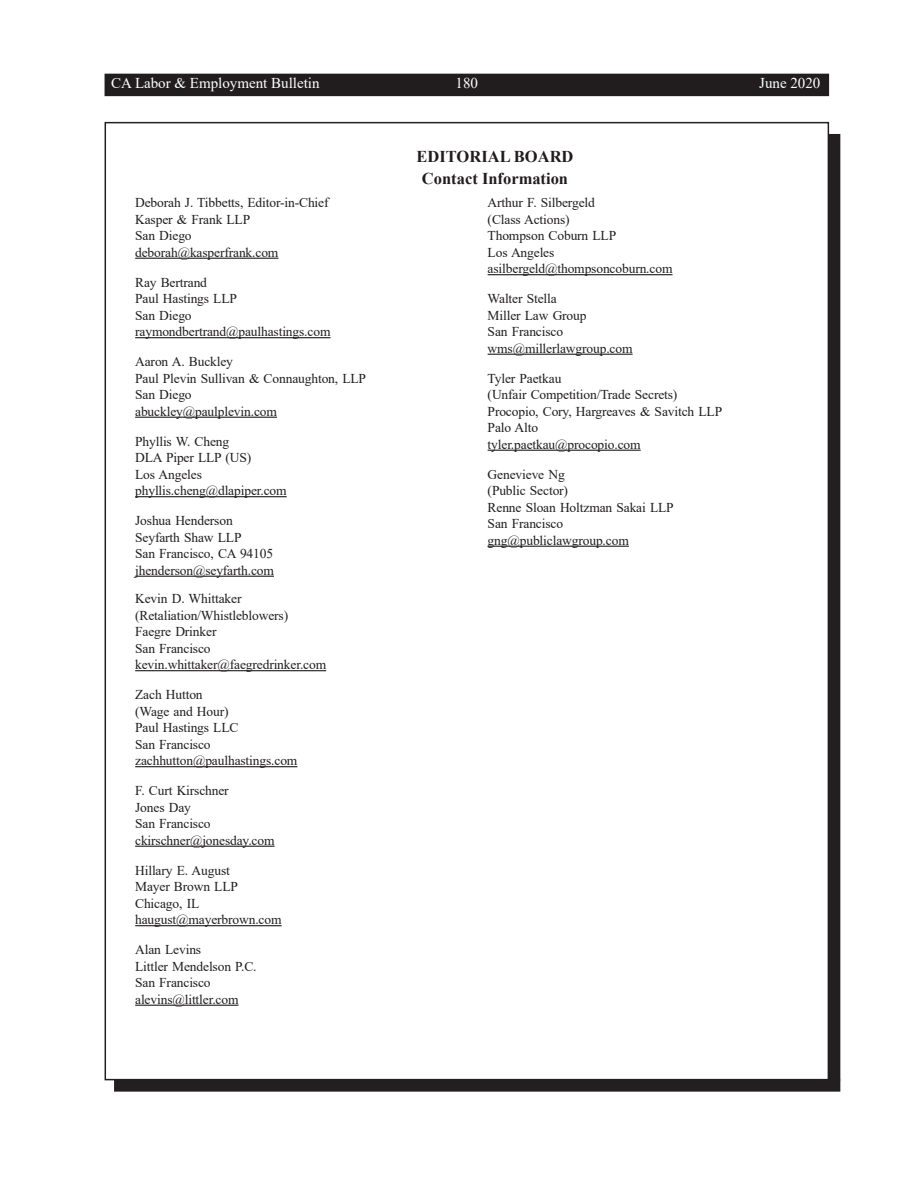
<style>
.page{position:relative;width:918px;height:1188px;background:#fff}
.page>*{position:absolute;margin:0;border:0;box-sizing:border-box;transform-origin:0 0}
.t1{font:700 16.5px "Times New Roman";color:#211d1e}
.t2{font:15px "Times New Roman";color:#fff}
.Contact_Info{font:13.5px "Times New Roman";letter-spacing:-.01em;color:#201d1e}
</style>
<div class="page">
<div style="left:105px;top:74px;width:724px;height:22px;background:#211d1e"></div>
<div style="left:828px;top:134px;width:12px;height:946px;background:#231f20"></div>
<div style="left:114px;top:1080px;width:726px;height:12px;background:#231f20"></div>
<hr style="left:135px;top:258px;width:143px;height:1px;background:#201d1e">
<hr style="left:135px;top:337px;width:195px;height:1px;background:#201d1e">
<hr style="left:135px;top:417px;width:142px;height:1px;background:#201d1e">
<hr style="left:135px;top:496px;width:152px;height:1px;background:#201d1e">
<hr style="left:135px;top:576px;width:139px;height:1px;background:#201d1e">
<hr style="left:135px;top:670px;width:191px;height:1px;background:#201d1e">
<hr style="left:135px;top:766px;width:162px;height:1px;background:#201d1e">
<hr style="left:135px;top:846px;width:140px;height:1px;background:#201d1e">
<hr style="left:135px;top:925px;width:147px;height:1px;background:#201d1e">
<hr style="left:135px;top:1005px;width:104px;height:1px;background:#201d1e">
<hr style="left:488px;top:274px;width:185px;height:1px;background:#201d1e">
<hr style="left:488px;top:354px;width:145px;height:1px;background:#201d1e">
<hr style="left:488px;top:450px;width:153px;height:1px;background:#201d1e">
<hr style="left:488px;top:546px;width:141px;height:1px;background:#201d1e">
<p class="t2" style="left:111px;top:73px;width:210px">CA Labor &amp; Employment Bulletin</p>
<p class="t2" style="left:759px;top:73px;width:63px">June 2020</p>
<p class="t2" style="left:456px;top:73px;width:24px">180</p>
<p class="Contact_Info" style="left:135px;top:193px;width:195px">Deborah J. Tibbetts, Editor-in-Chief</p>
<p class="Contact_Info" style="left:135px;top:210px;width:117px">Kasper &amp; Frank LLP</p>
<p class="Contact_Info" style="left:135px;top:226px;width:58px">San Diego</p>
<p class="Contact_Info" style="left:135px;top:243px;width:145px">deborah@kasperfrank.com</p>
<p class="Contact_Info" style="left:135px;top:273px;width:73px">Ray Bertrand</p>
<p class="Contact_Info" style="left:135px;top:289px;width:103px">Paul Hastings LLP</p>
<p class="Contact_Info" style="left:135px;top:306px;width:58px">San Diego</p>
<p class="Contact_Info" style="left:135px;top:322px;width:197px">raymondbertrand@paulhastings.com</p>
<p class="Contact_Info" style="left:135px;top:352px;width:99px">Aaron A. Buckley</p>
<p class="Contact_Info" style="left:135px;top:369px;width:232px">Paul Plevin Sullivan &amp; Connaughton, LLP</p>
<p class="Contact_Info" style="left:135px;top:385px;width:58px">San Diego</p>
<p class="Contact_Info" style="left:135px;top:402px;width:143px">abuckley@paulplevin.com</p>
<p class="Contact_Info" style="left:135px;top:432px;width:96px">Phyllis W. Cheng</p>
<p class="Contact_Info" style="left:135px;top:448px;width:118px">DLA Piper LLP (US)</p>
<p class="Contact_Info" style="left:135px;top:465px;width:68px">Los Angeles</p>
<p class="Contact_Info" style="left:135px;top:481px;width:153px">phyllis.cheng@dlapiper.com</p>
<p class="Contact_Info" style="left:135px;top:511px;width:99px">Joshua Henderson</p>
<p class="Contact_Info" style="left:135px;top:528px;width:108px">Seyfarth Shaw LLP</p>
<p class="Contact_Info" style="left:135px;top:544px;width:140px">San Francisco, CA 94105</p>
<p class="Contact_Info" style="left:135px;top:561px;width:140px">jhenderson@seyfarth.com</p>
<p class="Contact_Info" style="left:135px;top:589px;width:108px">Kevin D. Whittaker</p>
<p class="Contact_Info" style="left:135px;top:606px;width:155px">(Retaliation/Whistleblowers)</p>
<p class="Contact_Info" style="left:135px;top:622px;width:83px">Faegre Drinker</p>
<p class="Contact_Info" style="left:135px;top:639px;width:77px">San Francisco</p>
<p class="Contact_Info" style="left:135px;top:655px;width:193px">kevin.whittaker@faegredrinker.com</p>
<p class="Contact_Info" style="left:135px;top:685px;width:69px">Zach Hutton</p>
<p class="Contact_Info" style="left:135px;top:702px;width:95px">(Wage and Hour)</p>
<p class="Contact_Info" style="left:135px;top:718px;width:105px">Paul Hastings LLC</p>
<p class="Contact_Info" style="left:135px;top:735px;width:77px">San Francisco</p>
<p class="Contact_Info" style="left:135px;top:751px;width:164px">zachhutton@paulhastings.com</p>
<p class="Contact_Info" style="left:135px;top:781px;width:95px">F. Curt Kirschner</p>
<p class="Contact_Info" style="left:135px;top:798px;width:57px">Jones Day</p>
<p class="Contact_Info" style="left:135px;top:814px;width:77px">San Francisco</p>
<p class="Contact_Info" style="left:135px;top:831px;width:141px">ckirschner@jonesday.com</p>
<p class="Contact_Info" style="left:135px;top:861px;width:96px">Hillary E. August</p>
<p class="Contact_Info" style="left:135px;top:877px;width:104px">Mayer Brown LLP</p>
<p class="Contact_Info" style="left:135px;top:894px;width:66px">Chicago, IL</p>
<p class="Contact_Info" style="left:135px;top:910px;width:148px">haugust@mayerbrown.com</p>
<p class="Contact_Info" style="left:135px;top:940px;width:68px">Alan Levins</p>
<p class="Contact_Info" style="left:135px;top:957px;width:123px">Littler Mendelson P.C.</p>
<p class="Contact_Info" style="left:135px;top:973px;width:77px">San Francisco</p>
<p class="Contact_Info" style="left:135px;top:990px;width:105px">alevins@littler.com</p>
<p class="t1" style="left:417px;top:144px;width:158px">EDITORIAL BOARD</p>
<p class="t1" style="left:422px;top:167px;width:148px">Contact Information</p>
<p class="Contact_Info" style="left:488px;top:193px;width:109px">Arthur F. Silbergeld</p>
<p class="Contact_Info" style="left:488px;top:210px;width:83px">(Class Actions)</p>
<p class="Contact_Info" style="left:488px;top:226px;width:130px">Thompson Coburn LLP</p>
<p class="Contact_Info" style="left:488px;top:243px;width:68px">Los Angeles</p>
<p class="Contact_Info" style="left:488px;top:259px;width:186px">asilbergeld@thompsoncoburn.com</p>
<p class="Contact_Info" style="left:488px;top:289px;width:71px">Walter Stella</p>
<p class="Contact_Info" style="left:488px;top:306px;width:100px">Miller Law Group</p>
<p class="Contact_Info" style="left:488px;top:322px;width:77px">San Francisco</p>
<p class="Contact_Info" style="left:488px;top:339px;width:146px">wms@millerlawgroup.com</p>
<p class="Contact_Info" style="left:488px;top:369px;width:75px">Tyler Paetkau</p>
<p class="Contact_Info" style="left:488px;top:385px;width:191px">(Unfair Competition/Trade Secrets)</p>
<p class="Contact_Info" style="left:488px;top:402px;width:236px">Procopio, Cory, Hargreaves &amp; Savitch LLP</p>
<p class="Contact_Info" style="left:488px;top:418px;width:52px">Palo Alto</p>
<p class="Contact_Info" style="left:488px;top:435px;width:155px">tyler.paetkau@procopio.com</p>
<p class="Contact_Info" style="left:488px;top:465px;width:79px">Genevieve Ng</p>
<p class="Contact_Info" style="left:488px;top:481px;width:82px">(Public Sector)</p>
<p class="Contact_Info" style="left:488px;top:498px;width:188px">Renne Sloan Holtzman Sakai LLP</p>
<p class="Contact_Info" style="left:488px;top:514px;width:77px">San Francisco</p>
<p class="Contact_Info" style="left:488px;top:531px;width:143px">gng@publiclawgroup.com</p>
</div>
